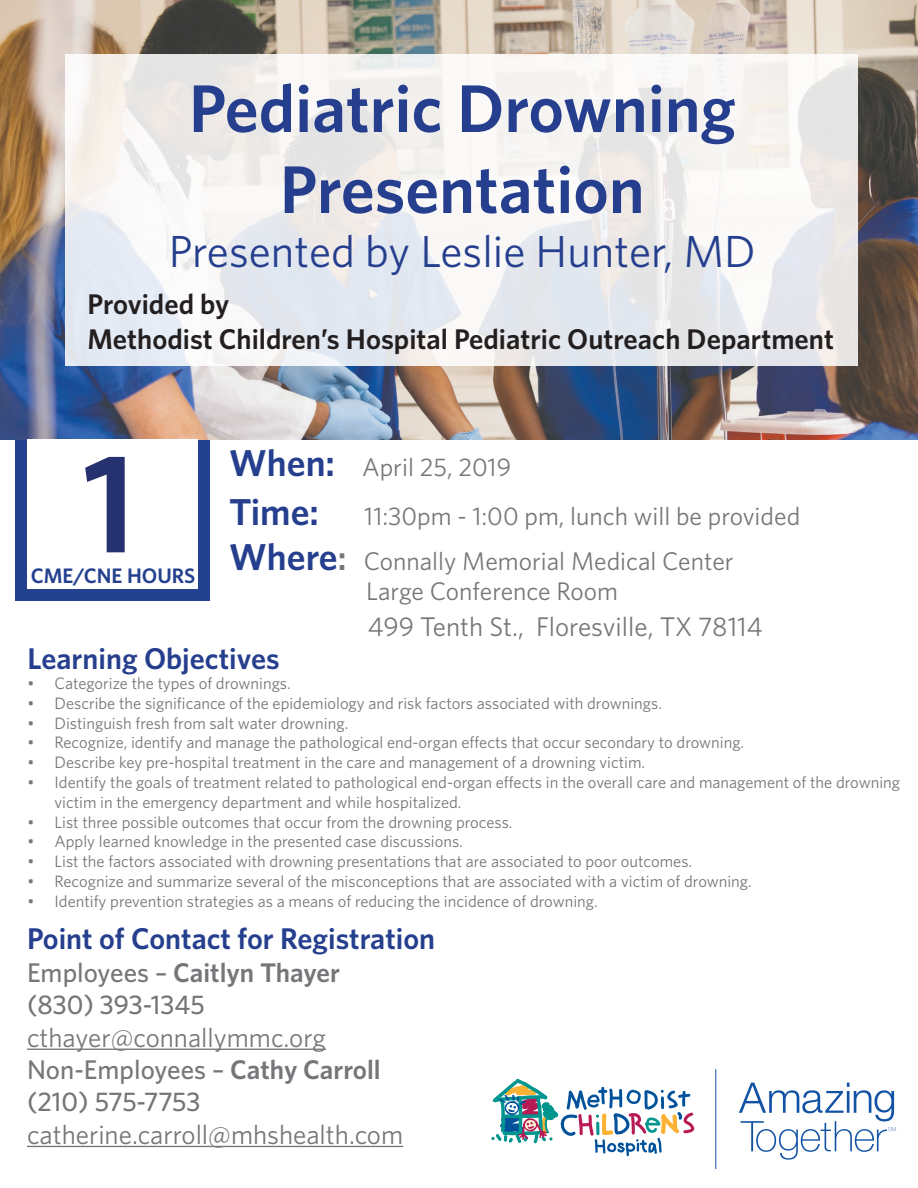
<style>
.page{position:relative;width:918px;height:1188px;background:#fff}
.page>*{position:absolute;margin:0;border:0;box-sizing:border-box;transform-origin:0 0}
.t1{font:600 141px "Whitney";color:#263170}
.t2{font:600 67.5px/81px "Whitney";color:#253f8e;text-align:center}
.t3{font:45px "Whitney";color:#253f8e}
.t4{font:600 30px "Whitney";color:#253f8e}
.t5{font:600 28.5px/34.2px "Whitney";color:#231f20}
.t6{font:27px/32.4px "Whitney";color:#757778}
.t7{font:600 27px/32.4px "Whitney";color:#757679}
.t8{font:27px "Whitney";color:#757679}
.t9{font:25.5px/48.6px "Whitney";color:#757778}
.t10{font:600 21px "Whitney";color:#24418f}
.t11{font:16.5px/19.8px "Whitney";color:#757679}
.s1{font-weight:600;font-size:37.5px;color:#253f8e}
.s2{font-weight:600;font-size:34.5px}
.s3{font-weight:500;color:#757778}
.s4{font-weight:500}
.s5{font-weight:600;color:#757679}
.s6{font-weight:500;color:#757679}
</style>
<div class="page">
<img style="left:0;top:0;width:918px;height:440px">
<svg style="left:66px;top:54px;width:792px;height:312px"></svg>
<svg style="left:491px;top:1079px;width:203px;height:77px"></svg>
<svg style="left:739px;top:1083px;width:157px;height:77px"></svg>
<hr style="left:715px;top:1069px;width:1px;height:100px;background:#1252a4">
<div style="left:15px;top:440px;width:195px;height:160px;background:#24418f"></div>
<div style="left:27px;top:440px;width:171px;height:149px;background:#fff"></div>
<hr style="left:27px;top:1049px;width:299px;height:1px;background:#757778">
<hr style="left:27px;top:1146px;width:376px;height:1px;background:#757679">
<h2 class="t2" style="left:189px;top:67px;width:548px">Pediatric Drowning<br>Presentation</h2>
<h3 class="t3" style="left:169px;top:221px;width:588px">Presented by Leslie Hunter, MD</h3>
<h3 class="t5" style="left:87px;top:287px;width:748px">Provided by<br>Methodist Children’s Hospital Pediatric Outreach Department</h3>
<h1 class="t1" style="left:82px;top:410px;width:55px">1</h1>
<p class="t10" style="left:31px;top:562px;width:166px">CME/CNE HOURS</p>
<h3 class="t9" style="left:229px;top:442px;width:572px"><span class="s1">When:</span> April 25, 2019<br><span class="s1">Time:</span> 11:30pm - 1:00 pm, lunch will be provided</h3>
<h3 class="t9" style="left:366px;top:545px;width:369px;line-height:30.6px;text-indent:-137px"><span class="s1">Where</span><span class="s2">:</span> Connally Memorial Medical Center<br>Large Conference Room</h3>
<h3 class="t6" style="left:368px;top:610px;width:397px">499 Tenth St., Floresville, TX 78114</h3>
<h3 class="t4" style="left:27px;top:639px;width:254px">Learning Objectives</h3>
<p class="t11" style="left:27px;top:673px;width:265px">• Categorize the types of drownings.</p>
<p class="t11" style="left:27px;top:693px;width:636px">• Describe the significance of the epidemiology and risk factors associated with drownings.</p>
<p class="t11" style="left:27px;top:712px;width:322px">• Distinguish fresh from salt water drowning.</p>
<p class="t11" style="left:27px;top:732px;width:718px">• Recognize, identify and manage the pathological end-organ effects that occur secondary to drowning.</p>
<p class="t11" style="left:27px;top:752px;width:619px">• Describe key pre-hospital treatment in the care and management of a drowning victim.</p>
<p class="t11" style="left:54px;top:772px;width:847px;text-indent:-27px">• Identify the goals of treatment related to pathological end-organ effects in the overall care and management of the drowning victim in the emergency department and while hospitalized.</p>
<p class="t11" style="left:27px;top:811px;width:487px">• List three possible outcomes that occur from the drowning process.</p>
<p class="t11" style="left:27px;top:831px;width:437px">• Apply learned knowledge in the presented case discussions.</p>
<p class="t11" style="left:27px;top:851px;width:666px">• List the factors associated with drowning presentations that are associated to poor outcomes.</p>
<p class="t11" style="left:27px;top:871px;width:726px">• Recognize and summarize several of the misconceptions that are associated with a victim of drowning.</p>
<p class="t11" style="left:27px;top:891px;width:572px">• Identify prevention strategies as a means of reducing the incidence of drowning.</p>
<h3 class="t4" style="left:27px;top:919px;width:410px">Point of Contact for Registration</h3>
<h3 class="t7" style="left:27px;top:956px;width:315px"><span class="s3">Employees –</span> Caitlyn Thayer <span class="s4">(830) 393-1345</span></h3>
<h3 class="t6" style="left:27px;top:1020px;width:355px">cthayer@connallymmc.org<br><span class="s4">Non-Employees –</span> <span class="s5">Cathy Carroll </span><span class="s6">(210) 575-7753</span></h3>
<h3 class="t8" style="left:27px;top:1116px;width:378px">catherine.carroll@mhshealth.com</h3>
</div>
